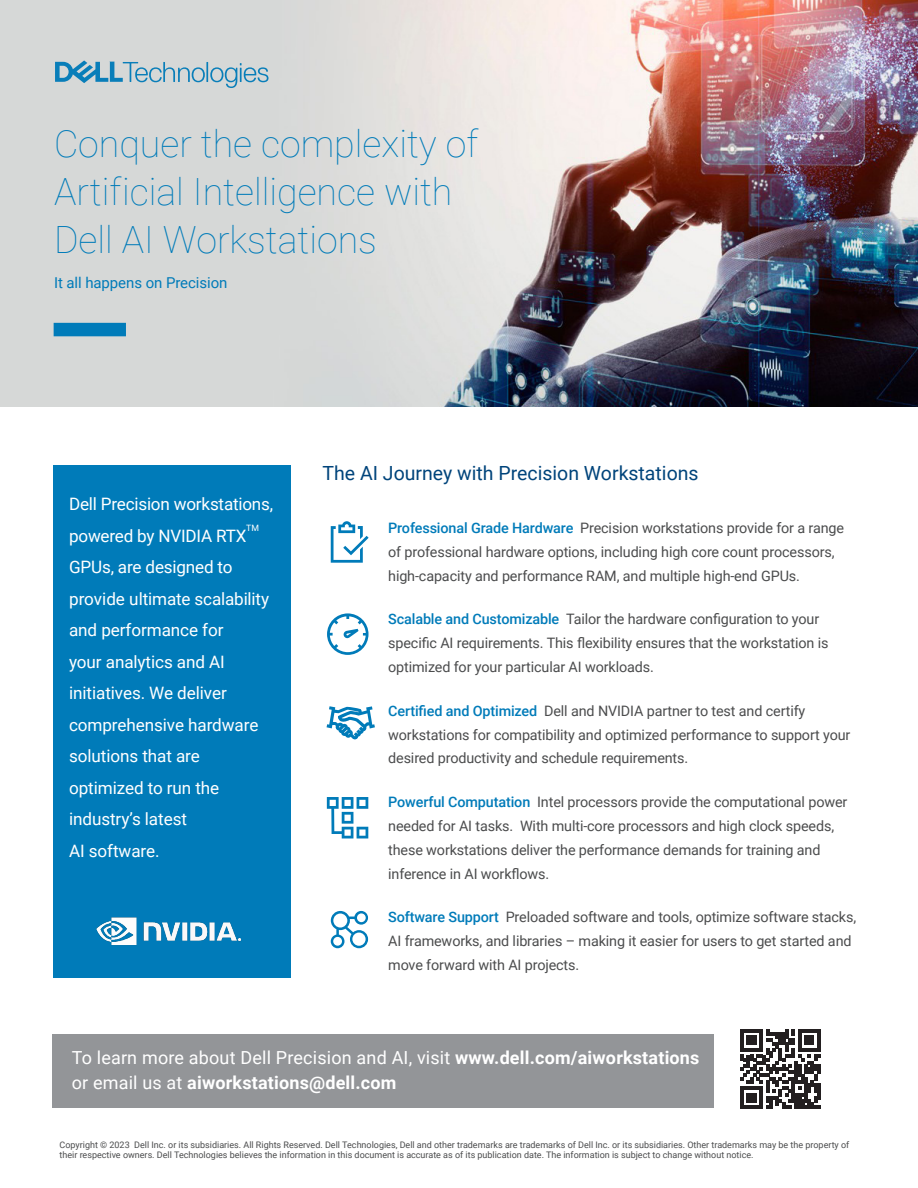
<style>
.page{position:relative;width:918px;height:1188px;background:#fff}
.page>*{position:absolute;margin:0;border:0;box-sizing:border-box;transform-origin:0 0}
.Page_Head_Title_Dell_Replica_Regular_23_{font:100 37.5px/48px "Roboto";color:#007bb9}
.Body_Head_Level_1_Dell_Replica_Bold_13_1{font:19.5px "Roboto";color:#00447b}
.Body_Copy_Dell_Replica_Regular_9_12pt{font:18px/25.5px "Roboto";letter-spacing:.01em;color:#fff}
.Page_Head_Title_Dell_Replica_Regular_23_-2{font:17.1px/31.5px "Roboto";letter-spacing:-.005em;color:#fff}
.Page_Subtitle_Dell_Replica_Regular_15_19{font:15px "Roboto";letter-spacing:-.005em;color:#007bb9}
.Body_Copy_Dell_Replica_Regular_9_12pt-2{font:14.4px/24px "Roboto";letter-spacing:-.01em;color:#4b4c4d}
.Footer_and_Copyright_Dell_Replica_Regula{font:9px/10.5px "Roboto";color:#4b4c4d}
.Page_Head_Title_Dell_Replica_Regular_23_-3{font:8.7px "Roboto";color:#fff}
.s1{font-weight:500;color:#007bb9}
.s2{font-weight:700}
</style>
<div class="page">
<div style="left:53px;top:465px;width:238px;height:513px;background:#007bb9"></div>
<img style="left:0;top:0;width:918px;height:406px">
<div style="left:52px;top:1034px;width:662px;height:74px;background:#939598"></div>
<svg style="left:52px;top:57px;width:272px;height:38px"></svg>
<img style="left:96px;top:917px;width:146px;height:28px">
<svg style="left:740px;top:1029px;width:80px;height:80px"></svg>
<div style="left:54px;top:323px;width:72px;height:13px;background:#007bb9"></div>
<svg style="left:331px;top:521px;width:38px;height:42px"></svg>
<svg style="left:327px;top:797px;width:41px;height:41px"></svg>
<svg style="left:331px;top:911px;width:37px;height:37px"></svg>
<svg style="left:327px;top:613px;width:42px;height:42px"></svg>
<svg style="left:327px;top:706px;width:48px;height:33px"></svg>
<p class="Page_Head_Title_Dell_Replica_Regular_23_" style="left:54px;top:118px;width:426px">Conquer the complexity of<br>Artificial Intelligence with<br>Dell AI Workstations</p>
<p class="Page_Subtitle_Dell_Replica_Regular_15_19" style="left:54px;top:273px;width:175px">It all happens on Precision</p>
<p class="Page_Head_Title_Dell_Replica_Regular_23_-2" style="left:69px;top:488px;width:206px">Dell Precision workstations, powered by NVIDIA RTX</p>
<p class="Page_Head_Title_Dell_Replica_Regular_23_-3" style="left:246px;top:522px;width:14px">TM</p>
<p class="Page_Head_Title_Dell_Replica_Regular_23_-2" style="left:69px;top:551px;width:202px">GPUs, are designed to provide ultimate scalability and performance for<br>your analytics and AI initiatives. We deliver comprehensive hardware solutions that are optimized to run the industry’s latest<br>AI software.</p>
<p class="Body_Head_Level_1_Dell_Replica_Bold_13_1" style="left:323px;top:460px;width:378px">The AI Journey with Precision Workstations</p>
<p class="Body_Copy_Dell_Replica_Regular_9_12pt-2" style="left:388px;top:515px;width:457px"><span class="s1">Professional Grade Hardware</span> Precision workstations provide for a range of professional hardware options, including high core count processors, high-capacity and performance RAM, and multiple high-end GPUs.</p>
<p class="Body_Copy_Dell_Replica_Regular_9_12pt-2" style="left:388px;top:606px;width:442px"><span class="s1">Scalable and Customizable</span> Tailor the hardware configuration to your specific AI requirements. This flexibility ensures that the workstation is optimized for your particular AI workloads.</p>
<p class="Body_Copy_Dell_Replica_Regular_9_12pt-2" style="left:388px;top:698px;width:464px"><span class="s1">Certified and Optimized</span> Dell and NVIDIA partner to test and certify workstations for compatibility and optimized performance to support your desired productivity and schedule requirements.</p>
<p class="Body_Copy_Dell_Replica_Regular_9_12pt-2" style="left:388px;top:789px;width:461px"><span class="s1">Powerful Computation</span> Intel processors provide the computational power needed for AI tasks. With multi-core processors and high clock speeds, these workstations deliver the performance demands for training and inference in AI workflows.</p>
<p class="Body_Copy_Dell_Replica_Regular_9_12pt-2" style="left:388px;top:905px;width:470px"><span class="s1">Software Support</span> Preloaded software and tools, optimize software stacks,<br>AI frameworks, and libraries – making it easier for users to get started and move forward with AI projects.</p>
<p class="Body_Copy_Dell_Replica_Regular_9_12pt" style="left:72px;top:1044px;width:629px">To learn more about Dell Precision and AI, visit <span class="s2">www.dell.com/aiworkstations </span>or email us at <span class="s2">aiworkstations@dell.com</span></p>
<p class="Footer_and_Copyright_Dell_Replica_Regula" style="left:60px;top:1139px;width:791px">Copyright © 2023 Dell Inc. or its subsidiaries. All Rights Reserved. Dell Technologies, Dell and other trademarks are trademarks of Dell Inc. or its subsidiaries. Other trademarks may be the property of their respective owners. Dell Technologies believes the information in this document is accurate as of its publication date. The information is subject to change without notice.</p>
</div>
